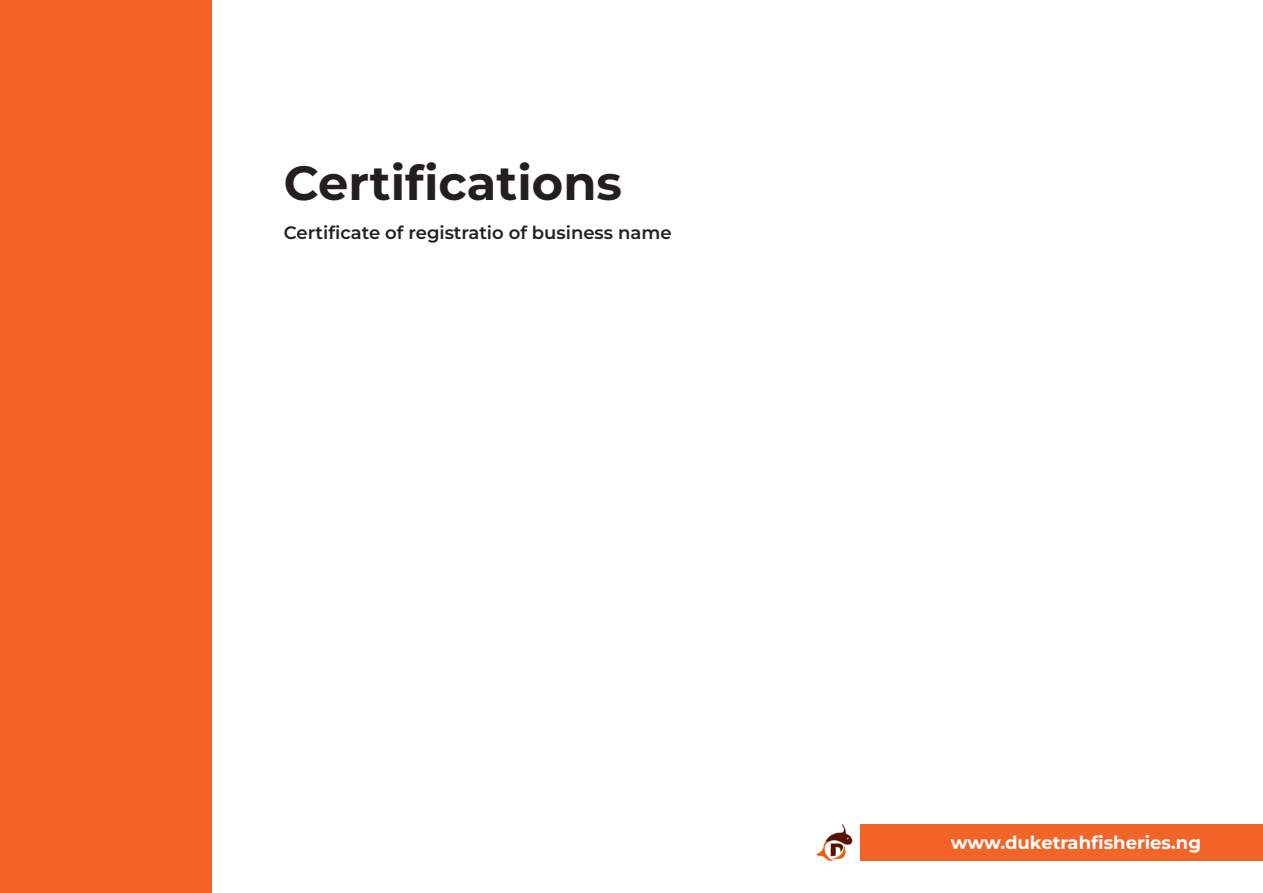
<style>
.page{position:relative;width:1263px;height:893px;background:#fff}
.page>*{position:absolute;margin:0;border:0;box-sizing:border-box;transform-origin:0 0}
.t1{font:700 48px "Montserrat";color:#231f20}
.t2{font:600 18px "Montserrat";color:#231f20}
.t3{font:700 18px "Montserrat";color:#fff}
</style>
<div class="page">
<div style="left:1px;top:1px;width:211px;height:892px;background:#f26428"></div>
<div style="left:860px;top:824px;width:403px;height:37px;background:#f26428"></div>
<img style="left:817px;top:824px;width:37px;height:37px">
<p class="t1" style="left:284px;top:151px;width:340px">Certifications</p>
<p class="t2" style="left:284px;top:220px;width:389px">Certificate of registratio of business name</p>
<p class="t3" style="left:951px;top:831px;width:252px">www.duketrahfisheries.ng</p>
</div>
